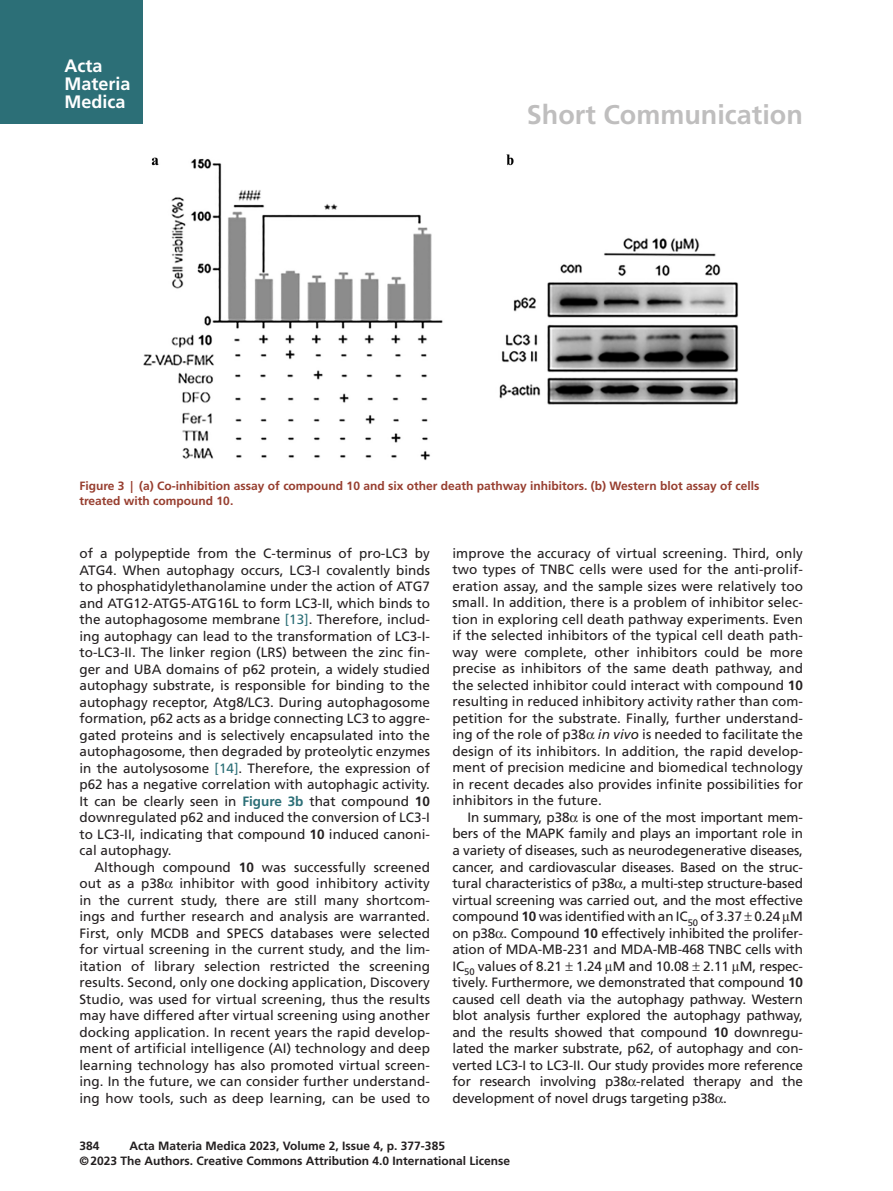
<style>
.page{position:relative;width:893px;height:1191px;background:#fff}
.page>*{position:absolute;margin:0;border:0;box-sizing:border-box;transform-origin:0 0}
.t1{font:700 27px "Frutiger";color:#bfbebe}
.t2{font:700 18px/18px "Frutiger";color:#fff}
.t3{font:13.5px/16.5px "Frutiger";color:#231f20;text-align:justify}
.t4{font:700 12px/15px "Frutiger";color:#973e2f}
.t5{font:700 12px/15px "Frutiger";color:#231f20}
.s1{color:#2c6f77}
.s2{font-weight:700;color:#2c6f77}
.s3{font-weight:700}
.s4{font-style:italic}
</style>
<div class="page">
<div style="left:0;top:0;width:143px;height:124px;background:#2c6f77"></div>
<img style="left:144px;top:154px;width:595px;height:306px">
<h2 class="t2" style="left:64px;top:57px;width:68px">Acta<br>Materia<br>Medica</h2>
<h1 class="t1" style="left:527px;top:99px;width:278px">Short Communication</h1>
<p class="t4" style="left:80px;top:479px;width:681px">Figure 3 | (a) Co-inhibition assay of compound 10 and six other death pathway inhibitors. (b) Western blot assay of cells treated with compound 10.</p>
<p class="t3" style="left:80px;top:545px;width:352px">of a polypeptide from the C-terminus of pro-LC3 by ATG4. When autophagy occurs, LC3-I covalently binds to phosphatidylethanolamine under the action of ATG7 and ATG12-ATG5-ATG16L to form LC3-II, which binds to the autophagosome membrane <span class="s1">[13]</span>. Therefore, includ&shy;ing autophagy can lead to the transformation of LC3-I&shy;to-LC3-II. The linker region (LRS) between the zinc fin&shy;ger and UBA domains of p62 protein, a widely studied autophagy substrate, is responsible for binding to the autophagy receptor, Atg8/LC3. During autophagosome formation, p62 acts as a bridge connecting LC3 to aggre&shy;gated proteins and is selectively encapsulated into the autophagosome, then degraded by proteolytic enzymes in the autolysosome <span class="s1">[14]</span>. Therefore, the expression of p62 has a negative correlation with autophagic activity.<br>It can be clearly seen in <span class="s2">Figure 3b</span> that compound <span class="s3">10 </span>downregulated p62 and induced the conversion of LC3-I to LC3-II, indicating that compound <span class="s3">10</span> induced canoni&shy;cal autophagy.</p>
<p class="t3" style="left:80px;top:858px;width:352px;text-indent:15px">Although compound <span class="s3">10</span> was successfully screened out as a p38 inhibitor with good inhibitory activity in the current study, there are still many shortcom&shy;ings and further research and analysis are warranted.<br>First, only MCDB and SPECS databases were selected for virtual screening in the current study, and the lim&shy;itation of library selection restricted the screening results. Second, only one docking application, Discovery Studio, was used for virtual screening, thus the results may have differed after virtual screening using another docking application. In recent years the rapid develop&shy;ment of artificial intelligence (AI) technology and deep learning technology has also promoted virtual screen&shy;ing. In the future, we can consider further understand&shy;ing how tools, such as deep learning, can be used to</p>
<p class="t3" style="left:452px;top:545px;width:352px">improve the accuracy of virtual screening. Third, only two types of TNBC cells were used for the anti-prolif&shy;eration assay, and the sample sizes were relatively too small. In addition, there is a problem of inhibitor selec&shy;tion in exploring cell death pathway experiments. Even if the selected inhibitors of the typical cell death path&shy;way were complete, other inhibitors could be more precise as inhibitors of the same death pathway, and the selected inhibitor could interact with compound <span class="s3">10 </span>resulting in reduced inhibitory activity rather than com&shy;petition for the substrate. Finally, further understand&shy;ing of the role of p38 <span class="s4">in vivo</span> is needed to facilitate the design of its inhibitors. In addition, the rapid develop&shy;ment of precision medicine and biomedical technology in recent decades also provides infinite possibilities for inhibitors in the future.</p>
<p class="t3" style="left:452px;top:809px;width:352px;text-indent:15px">In summary, p38 is one of the most important mem&shy;bers of the MAPK family and plays an important role in a variety of diseases, such as neurodegenerative diseases, cancer, and cardiovascular diseases. Based on the struc&shy;tural characteristics of p38 , a multi-step structure-based virtual screening was carried out, and the most effective compound <span class="s3">10</span> was identified with an IC<sub>50</sub> of 3.37 0.24 M on p38 . Compound <span class="s3">10</span> effectively inhibited the prolifer&shy;ation of MDA-MB-231 and MDA-MB-468 TNBC cells with IC<sub>50</sub> values of 8.21 1.24 M and 10.08 2.11 M, respec&shy;tively. Furthermore, we demonstrated that compound <span class="s3">10 </span>caused cell death via the autophagy pathway. Western blot analysis further explored the autophagy pathway, and the results showed that compound <span class="s3">10</span> downregu&shy;lated the marker substrate, p62, of autophagy and con&shy;verted LC3-I to LC3-II. Our study provides more reference for research involving p38 -related therapy and the development of novel drugs targeting p38 .</p>
<p class="t5" style="left:80px;top:1138px;width:432px;text-indent:50px">Acta Materia Medica 2023, Volume 2, Issue 4, p. 377-385<br>©2023 The Authors. Creative Commons Attribution 4.0 International License</p>
<p class="t5" style="left:80px;top:1138px;width:22px">384</p>
</div>
